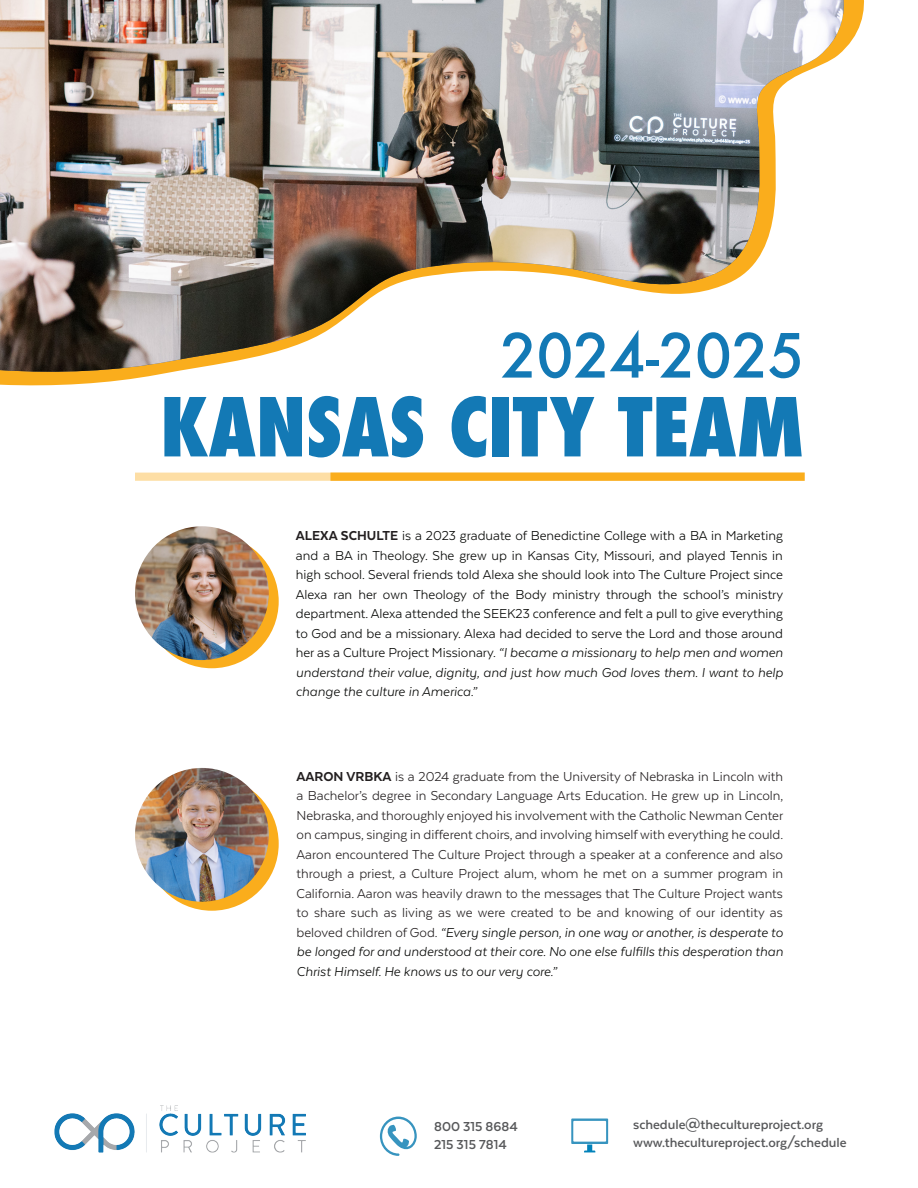
<style>
.page{position:relative;width:918px;height:1188px;background:#fff}
.page>*{position:absolute;margin:0;border:0;box-sizing:border-box;transform-origin:0 0}
.t1{font:800 condensed 78.9px "Futura";color:#1379b5}
.t2{font:500 59.1px "Futura";color:#1379b5}
.t3{font:15px/19.5px "Texta";color:#231f20;text-align:justify}
.t4{font:15px/19.5px "Texta";color:#040503;text-align:justify}
.Contact{font:700 15px "Texta";color:#57585a}
.s1{font-weight:900;color:#231f20}
.s2{font-style:italic}
.s3{font-weight:900}
.s4{font-style:italic;color:#040503}
</style>
<div class="page">
<div style="left:145px;top:777px;width:134px;height:134px;background:#faad1c;border-radius:50%"></div>
<div style="left:145px;top:534px;width:134px;height:134px;background:#faad1c;border-radius:50%"></div>
<img style="left:135px;top:768px;width:134px;height:134px;border-radius:67px">
<img style="left:135px;top:526px;width:134px;height:134px;border-radius:67px">
<svg style="left:0;top:0;width:864px;height:386px"></svg>
<svg style="left:0;top:0;width:863px;height:374px"></svg>
<img style="left:0;top:0;width:845px;height:373px">
<div style="left:135px;top:473px;width:670px;height:8px;background:#fddea5"></div>
<div style="left:330px;top:473px;width:475px;height:8px;background:#faad1c"></div>
<svg style="left:380px;top:1117px;width:37px;height:39px"></svg>
<svg style="left:571px;top:1119px;width:37px;height:33px"></svg>
<img style="left:54px;top:1105px;width:251px;height:48px">
<p class="t2" style="left:500px;top:315px;width:306px">2024-2025</p>
<p class="t1" style="left:160px;top:373px;width:646px">KANSAS CITY TEAM</p>
<p class="t4" style="left:296px;top:526px;width:489px"><span class="s1">ALEXA SCHULTE</span> is a 2023 graduate of Benedictine College with a BA in Marketing and a BA in Theology. She grew up in Kansas City, Missouri, and played Tennis in high school. Several friends told Alexa she should look into The Culture Project since Alexa ran her own Theology of the Body ministry through the school’s ministry department. Alexa attended the SEEK23 conference and felt a pull to give everything to God and be a missionary. Alexa had decided to serve the Lord and those around her as a Culture Project Missionary. <span class="s2">“I became a missionary to help men and women understand their value, dignity, and just how much God loves them. I want to help change the culture in America.”</span></p>
<p class="t3" style="left:297px;top:766px;width:488px"><span class="s3">AARON VRBKA</span> is a 2024 graduate from the University of Nebraska in Lincoln with a Bachelor’s degree in Secondary Language Arts Education. He grew up in Lincoln, Nebraska, and thoroughly enjoyed his involvement with the Catholic Newman Center on campus, singing in different choirs, and involving himself with everything he could.<br>Aaron encountered The Culture Project through a speaker at a conference and also through a priest, a Culture Project alum, whom he met on a summer program in California. Aaron was heavily drawn to the messages that The Culture Project wants to share such as living as we were created to be and knowing of our identity as beloved children of God. <span class="s4">“Every single person, in one way or another, is desperate to be longed for and understood at their core. No one else fulfills this desperation than Christ Himself. He knows us to our very core.”</span></p>
<p class="Contact" style="left:434px;top:1119px;width:85px">800 315 8684</p>
<p class="Contact" style="left:434px;top:1137px;width:74px">215 315 7814</p>
<p class="Contact" style="left:633px;top:1117px;width:191px">schedule@thecultureproject.org</p>
<p class="Contact" style="left:633px;top:1135px;width:215px">www.thecultureproject.org/schedule</p>
</div>
